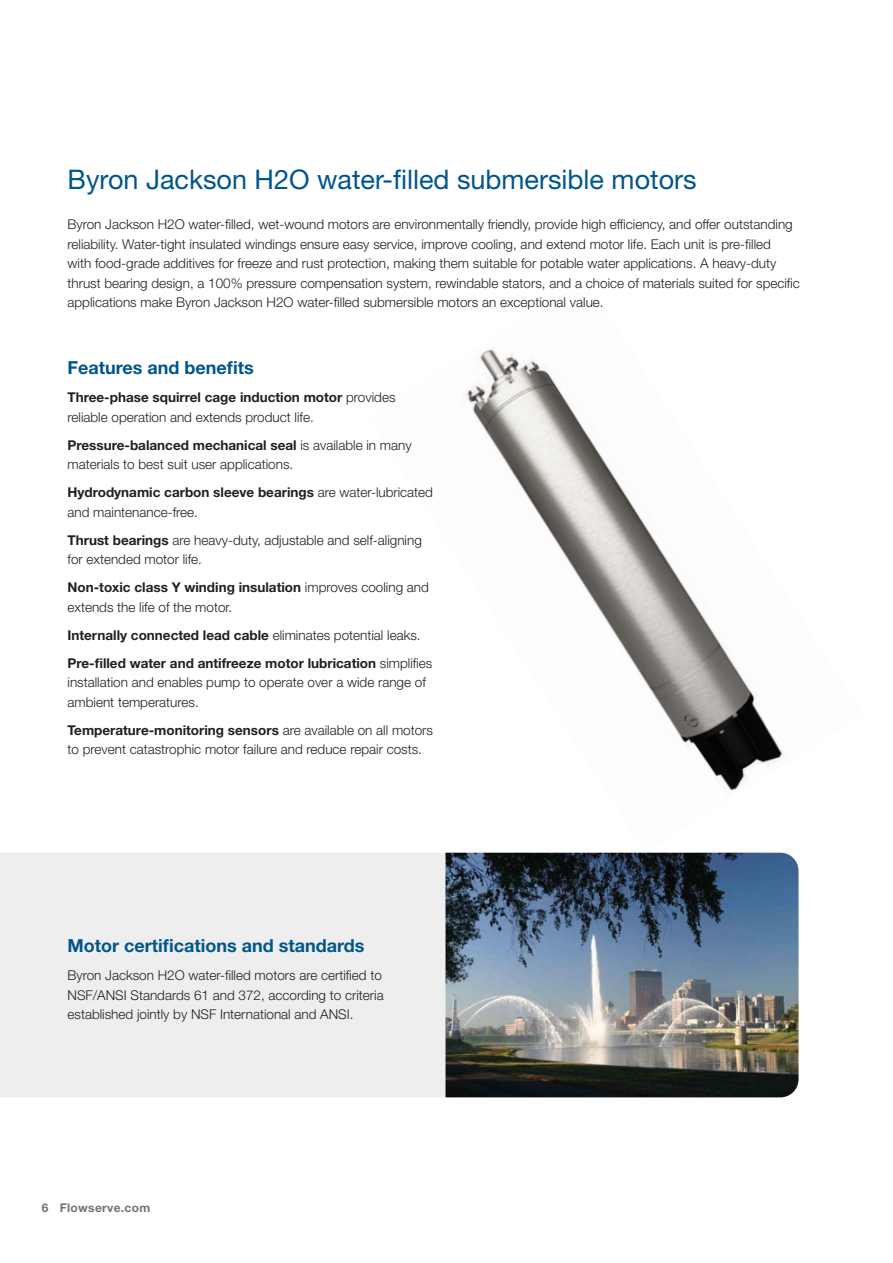
<style>
.page{position:relative;width:893px;height:1263px;background:#fff}
.page>*{position:absolute;margin:0;border:0;box-sizing:border-box;transform-origin:0 0}
.t1{font:27px "Helvetica Neue LT Std";color:#00568a}
.t2{font:700 18px "Helvetica Neue LT Std";color:#00568a}
.t3{font:300 13.5px/19.5px "Helvetica Neue LT Std";color:#231f20}
.t4{font:700 13.5px/28px "Helvetica Neue LT Std";color:#231f20}
.t5{font:700 12px "Helvetica Neue LT Std";letter-spacing:.025em;color:#79716c}
.s1{font-weight:700}
.s2{font-weight:300}
</style>
<div class="page">
<img style="left:445px;top:347px;width:340px;height:506px">
<div style="left:0;top:853px;width:446px;height:244px;background:#efeeee"></div>
<img style="left:446px;top:853px;width:352px;height:244px">
<h1 class="t1" style="left:67px;top:163px;width:631px">Byron Jackson H2O water-filled submersible motors</h1>
<p class="t3" style="left:67px;top:214px;width:734px">Byron Jackson H2O water-filled, wet-wound motors are environmentally friendly, provide high efficiency, and offer outstanding reliability. Water-tight insulated windings ensure easy service, improve cooling, and extend motor life. Each unit is pre-filled<br>with food-grade additives for freeze and rust protection, making them suitable for potable water applications. A heavy-duty thrust bearing design, a 100% pressure compensation system, rewindable stators, and a choice of materials suited for specific applications make Byron Jackson H2O water-filled submersible motors an exceptional value.</p>
<h2 class="t2" style="left:68px;top:357px;width:188px">Features and benefits</h2>
<p class="t3" style="left:68px;top:387px;width:329px"><span class="s1">Three-phase squirrel cage induction motor</span> provides reliable operation and extends product life.</p>
<p class="t3" style="left:68px;top:435px;width:346px"><span class="s1">Pressure-balanced mechanical seal</span> is available in many materials to best suit user applications.</p>
<p class="t3" style="left:68px;top:482px;width:367px"><span class="s1">Hydrodynamic carbon sleeve bearings</span> are water-lubricated and maintenance-free.</p>
<p class="t3" style="left:68px;top:530px;width:356px"><span class="s1">Thrust bearings</span> are heavy-duty, adjustable and self-aligning for extended motor life.</p>
<p class="t3" style="left:68px;top:577px;width:363px"><span class="s1">Non-toxic class Y winding insulation</span> improves cooling and extends the life of the motor.</p>
<p class="t4" style="left:68px;top:621px;width:366px">Internally connected lead cable <span class="s2">eliminates potential leaks.<br></span>Pre-filled water and antifreeze motor lubrication <span class="s2">simplifies</span></p>
<p class="t3" style="left:68px;top:672px;width:360px">installation and enables pump to operate over a wide range of ambient temperatures.</p>
<p class="t3" style="left:68px;top:720px;width:367px"><span class="s1">Temperature-monitoring sensors</span> are available on all motors to prevent catastrophic motor failure and reduce repair costs.</p>
<h2 class="t2" style="left:68px;top:935px;width:298px">Motor certifications and standards</h2>
<p class="t3" style="left:68px;top:966px;width:318px">Byron Jackson H2O water-filled motors are certified to<br>NSF/ANSI Standards 61 and 372, according to criteria established jointly by NSF International and ANSI.</p>
<p class="t5" style="left:42px;top:1201px;width:110px">6 Flowserve.com</p>
</div>
